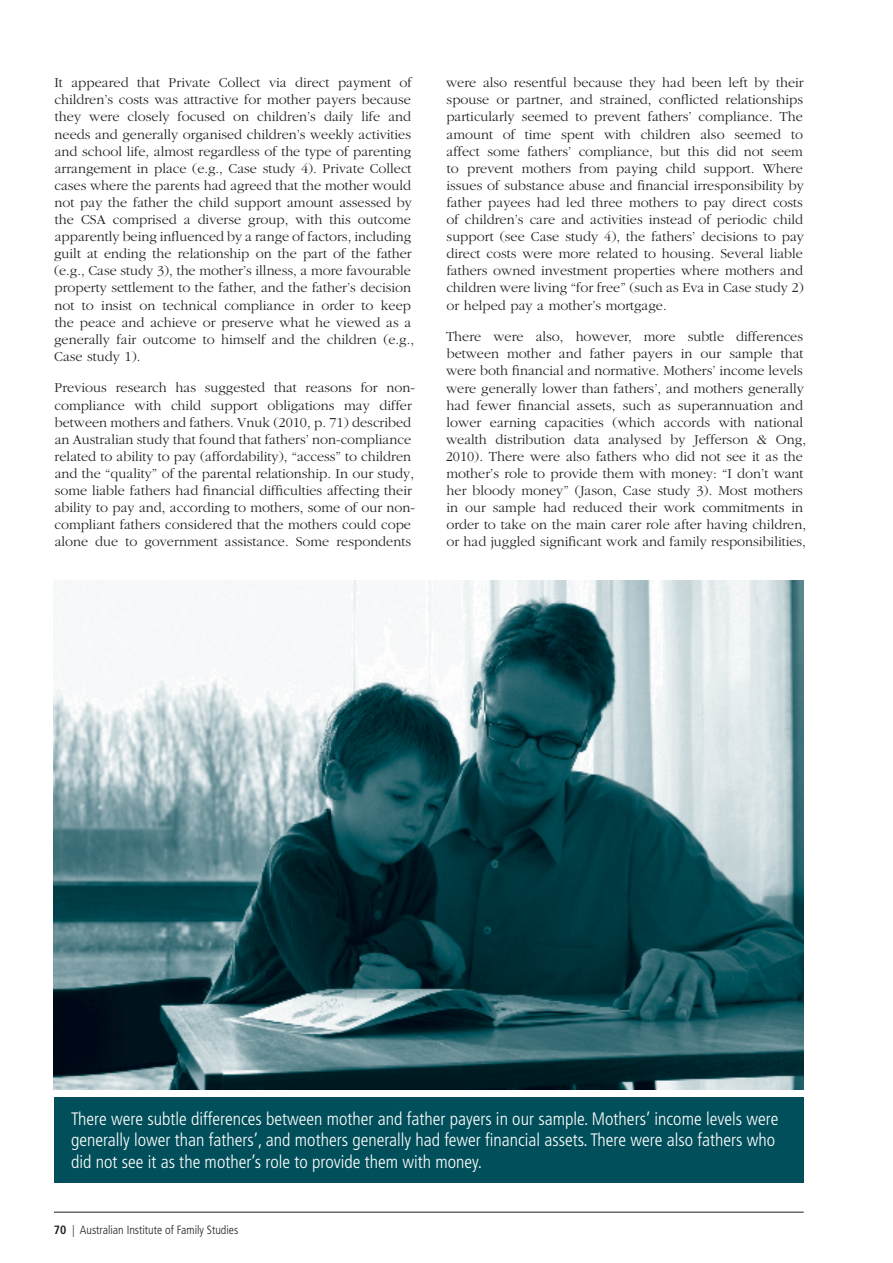
<style>
.page{position:relative;width:893px;height:1263px;background:#fff}
.page>*{position:absolute;margin:0;border:0;box-sizing:border-box;transform-origin:0 0}
.t1{font:300 condensed 18px/21.6px "Frutiger LT";color:#fff}
.Body_Text{font:300 14.25px/17.1px "Garamond";color:#231f20}
.t2{font:300 condensed 12px "Frutiger LT";color:#231f20}
.s1{font-weight:700}
</style>
<div class="page">
<hr style="left:54px;top:1212px;width:750px;height:1px;background:#231f20">
<img style="left:54px;top:580px;width:750px;height:509px">
<div style="left:54px;top:1097px;width:750px;height:85px;background:#004f5a"></div>
<p class="Body_Text" style="left:54px;top:74px;width:362px">It appeared that Private Collect via direct payment of children’s costs was attractive for mother payers because they were closely focused on children’s daily life and needs and generally organised children’s weekly activities and school life, almost regardless of the type of parenting arrangement in place (e.g., Case study 4). Private Collect cases where the parents had agreed that the mother would not pay the father the child support amount assessed by the CSA comprised a diverse group, with this outcome apparently being influenced by a range of factors, including guilt at ending the relationship on the part of the father (e.g., Case study 3), the mother’s illness, a more favourable property settlement to the father, and the father’s decision not to insist on technical compliance in order to keep the peace and achieve or preserve what he viewed as a generally fair outcome to himself and the children (e.g., Case study 1).</p>
<p class="Body_Text" style="left:54px;top:380px;width:362px">Previous research has suggested that reasons for non&shy;compliance with child support obligations may differ between mothers and fathers. Vnuk (2010, p. 71) described an Australian study that found that fathers’ non-compliance related to ability to pay (affordability), “access” to children and the “quality” of the parental relationship. In our study, some liable fathers had financial difficulties affecting their ability to pay and, according to mothers, some of our non&shy;compliant fathers considered that the mothers could cope alone due to government assistance. Some respondents</p>
<p class="Body_Text" style="left:446px;top:74px;width:359px;text-align:justify">were also resentful because they had been left by their spouse or partner, and strained, conflicted relationships particularly seemed to prevent fathers’ compliance. The amount of time spent with children also seemed to affect some fathers’ compliance, but this did not seem to prevent mothers from paying child support. Where issues of substance abuse and financial irresponsibility by father payees had led three mothers to pay direct costs of children’s care and activities instead of periodic child support (see Case study 4), the fathers’ decisions to pay direct costs were more related to housing. Several liable fathers owned investment properties where mothers and children were living “for free” (such as Eva in Case study 2) or helped pay a mother’s mortgage.</p>
<p class="Body_Text" style="left:446px;top:328px;width:362px">There were also, however, more subtle differences between mother and father payers in our sample that were both financial and normative. Mothers’ income levels were generally lower than fathers’, and mothers generally had fewer financial assets, such as superannuation and lower earning capacities (which accords with national wealth distribution data analysed by Jefferson &amp; Ong, 2010). There were also fathers who did not see it as the mother’s role to provide them with money: “I don’t want her bloody money” (Jason, Case study 3). Most mothers in our sample had reduced their work commitments in order to take on the main carer role after having children, or had juggled significant work and family responsibilities,</p>
<p class="t1" style="left:71px;top:1108px;width:709px">There were subtle differences between mother and father payers in our sample. Mothers’ income levels were generally lower than fathers’, and mothers generally had fewer financial assets. There were also fathers who did not see it as the mother’s role to provide them with money.</p>
<p class="t2" style="left:54px;top:1223px;width:186px"><span class="s1">70</span> | Australian Institute of Family Studies</p>
</div>
